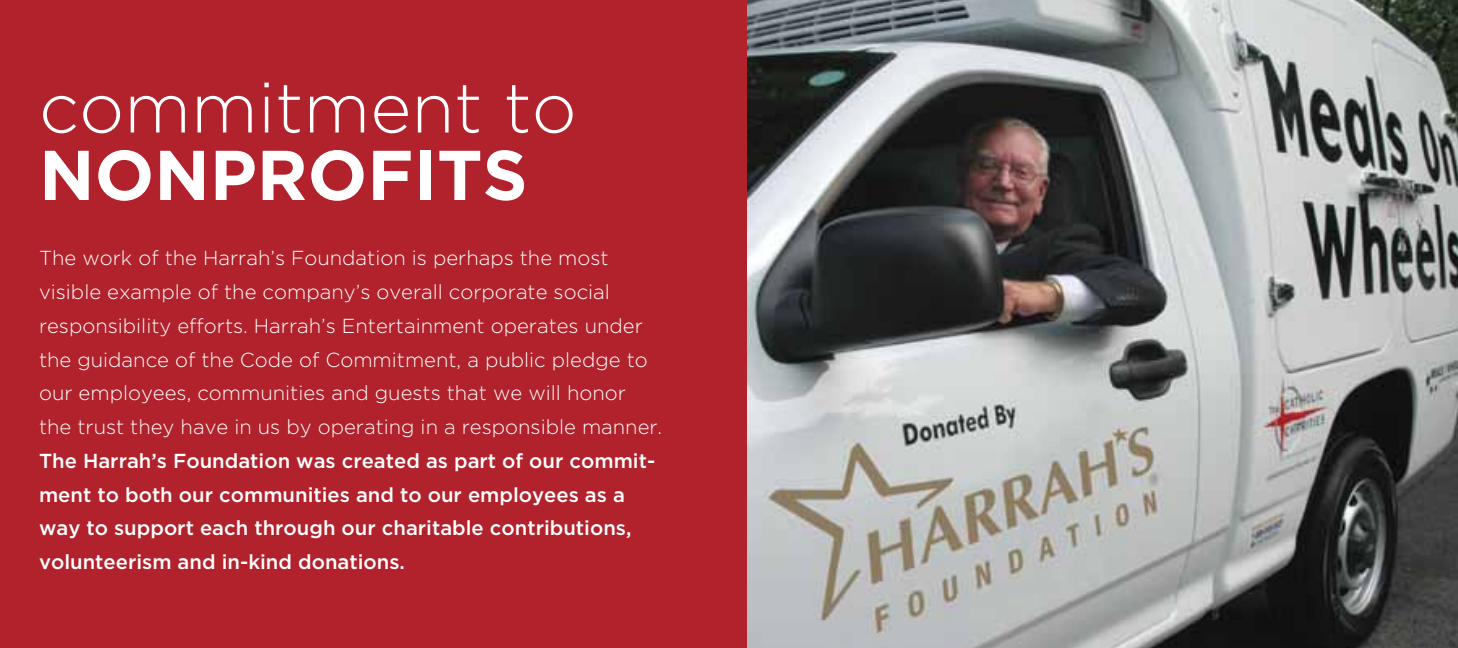
<style>
.page{position:relative;width:1458px;height:648px;background:#fff}
.page>*{position:absolute;margin:0;border:0;box-sizing:border-box;transform-origin:0 0}
.t1{font:300 70.2px "Gotham";color:#fff}
.t2{font:700 70.2px "Gotham";color:#fff}
.t3{font:300 20.25px/33.8px "Gotham";color:#fff}
.t4{font:500 20.25px/33.8px "Gotham";color:#fff}
</style>
<div class="page">
<img style="left:747px;top:0;width:711px;height:648px">
<div style="left:0;top:0;width:747px;height:648px;background:#b1222c"></div>
<h1 class="t1" style="left:39px;top:69px;width:539px">commitment to</h1>
<h1 class="t2" style="left:39px;top:135px;width:490px">NONPROFITS</h1>
<p class="t3" style="left:39px;top:241px;width:625px">The work of the Harrah’s Foundation is perhaps the most visible example of the company’s overall corporate social responsibility efforts. Harrah’s Entertainment operates under the guidance of the Code of Commitment, a public pledge to our employees, communities and guests that we will honor the trust they have in us by operating in a responsible manner.</p>
<p class="t4" style="left:39px;top:443px;width:618px">The Harrah’s Foundation was created as part of our commit&shy;ment to both our communities and to our employees as a way to support each through our charitable contributions, volunteerism and in-kind donations.</p>
</div>
